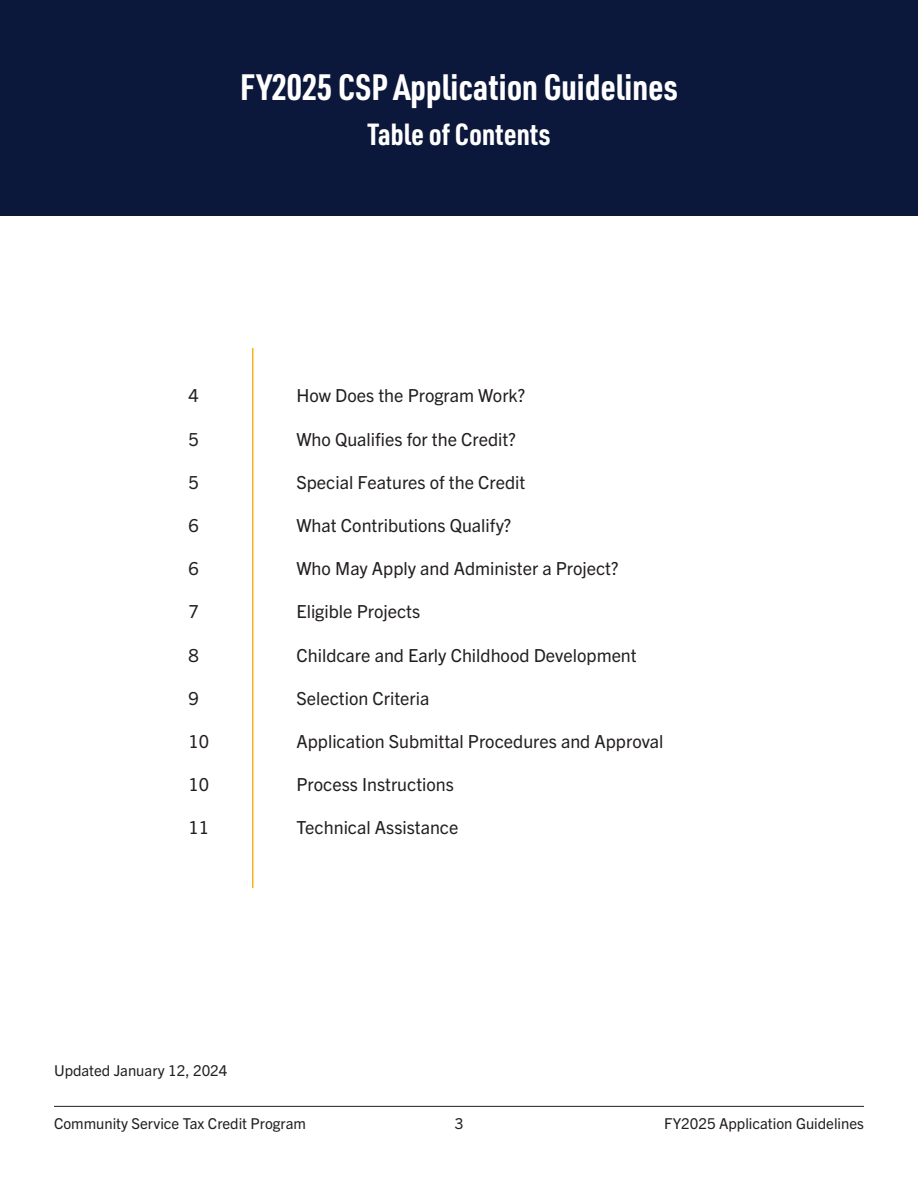
<style>
.page{position:relative;width:918px;height:1188px;background:#fff}
.page>*{position:absolute;margin:0;border:0;box-sizing:border-box;transform-origin:0 0}
.t1{font:700 36px "URWDIN Cond";color:#fff}
.t2{font:700 30px "URWDIN Cond";color:#fff}
.t3{font:18px "Trade Gothic Next LT Pro";color:#231f20}
.t4{font:15px "Trade Gothic Next LT Pro";color:#231f20}
</style>
<div class="page">
<hr style="left:54px;top:1106px;width:810px;height:1px;background:#231f20">
<div style="left:0;top:0;width:918px;height:216px;background:#0b173b"></div>
<hr style="left:252px;top:348px;width:2px;height:540px;background:#f7b21b">
<p class="t1" style="left:240px;top:62px;width:439px">FY2025 CSP Application Guidelines</p>
<p class="t2" style="left:368px;top:114px;width:184px">Table of Contents</p>
<p class="t3" style="left:188px;top:383px;width:12px">4</p>
<p class="t3" style="left:296px;top:383px;width:230px">How Does the Program Work?</p>
<p class="t3" style="left:188px;top:427px;width:12px">5</p>
<p class="t3" style="left:296px;top:427px;width:221px">Who Qualifies for the Credit?</p>
<p class="t3" style="left:188px;top:470px;width:12px">5</p>
<p class="t3" style="left:296px;top:470px;width:230px">Special Features of the Credit</p>
<p class="t3" style="left:188px;top:513px;width:12px">6</p>
<p class="t3" style="left:296px;top:513px;width:216px">What Contributions Qualify?</p>
<p class="t3" style="left:188px;top:556px;width:12px">6</p>
<p class="t3" style="left:296px;top:556px;width:324px">Who May Apply and Administer a Project?</p>
<p class="t3" style="left:188px;top:599px;width:12px">7</p>
<p class="t3" style="left:296px;top:599px;width:125px">Eligible Projects</p>
<p class="t3" style="left:188px;top:643px;width:12px">8</p>
<p class="t3" style="left:296px;top:643px;width:342px">Childcare and Early Childhood Development</p>
<p class="t3" style="left:188px;top:686px;width:12px">9</p>
<p class="t3" style="left:296px;top:686px;width:135px">Selection Criteria</p>
<p class="t3" style="left:188px;top:729px;width:22px">10</p>
<p class="t3" style="left:296px;top:729px;width:369px">Application Submittal Procedures and Approval</p>
<p class="t3" style="left:188px;top:772px;width:22px">10</p>
<p class="t3" style="left:296px;top:772px;width:159px">Process Instructions</p>
<p class="t3" style="left:188px;top:815px;width:22px">11</p>
<p class="t3" style="left:296px;top:815px;width:164px">Technical Assistance</p>
<p class="t4" style="left:54px;top:1060px;width:175px">Updated January 12, 2024</p>
<p class="t4" style="left:54px;top:1113px;width:254px">Community Service Tax Credit Program</p>
<p class="t4" style="left:455px;top:1113px;width:10px">3</p>
<p class="t4" style="left:664px;top:1113px;width:201px">FY2025 Application Guidelines</p>
</div>
